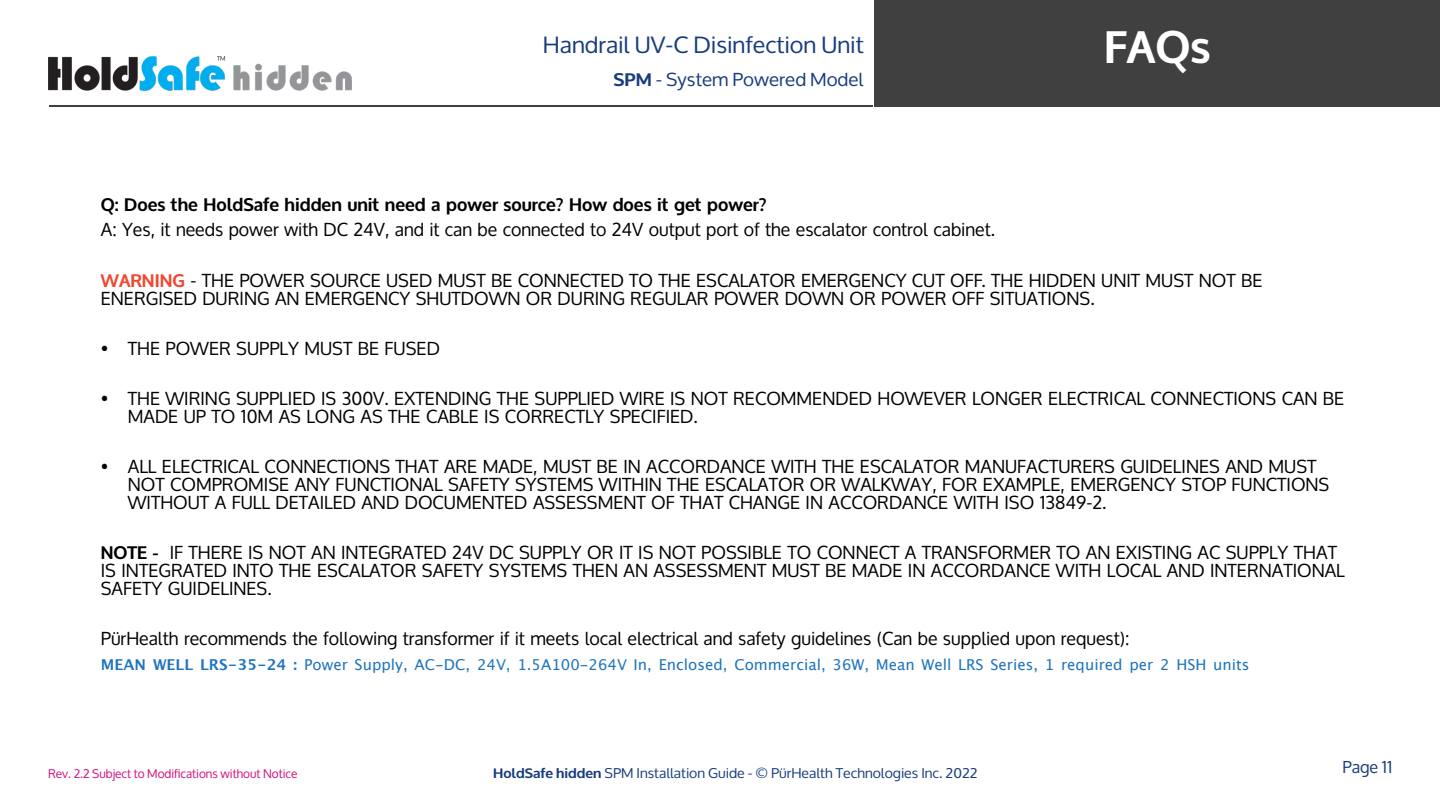
<style>
.page{position:relative;width:1440px;height:810px;background:#fff}
.page>*{position:absolute;margin:0;border:0;box-sizing:border-box;transform-origin:0 0}
.t1{font:700 45px "Oxygen";color:#fff}
.t2{font:22.5px "Oxygen";color:#183c7e;scale:1.05 1}
.t3{font:18px/18px "Oxygen";color:#000}
.t4{font:700 18px "Oxygen";color:#000}
.t5{font:18px "Oxygen";color:#183c7e;scale:1.05 1}
.t6{font:16.5px "Oxygen";color:#183c7e}
.t7{font:15px "Lucida Grande";color:#1f74bd}
.t8{font:13.5px "Oxygen";color:#183c7e;scale:1.05 1}
.t9{font:12px "Oxygen";color:#d40f7d}
.s1{font-weight:700}
.s2{font-weight:700;color:#ed4932}
</style>
<div class="page">
<img style="left:49px;top:56px;width:303px;height:35px">
<div style="left:874px;top:0;width:566px;height:107px;background:#404040"></div>
<hr style="left:50px;top:105px;width:823px;height:2px;background:#404040">
<p class="t2" style="left:543px;top:25px;width:307px">Handrail UV-C Disinfection Unit</p>
<p class="t5" style="left:613px;top:64px;width:240px"><span class="s1">SPM</span> - System Powered Model</p>
<h1 class="t1" style="left:1104px;top:7px;width:108px">FAQs</h1>
<p class="t4" style="left:101px;top:189px;width:667px">Q: Does the HoldSafe hidden unit need a power source? How does it get power?</p>
<p class="t3" style="left:101px;top:219px;width:896px">A: Yes, it needs power with DC 24V, and it can be connected to 24V output port of the escalator control cabinet.</p>
<p class="t3" style="left:101px;top:269px;width:1163px"><span class="s2">WARNING</span> - THE POWER SOURCE USED MUST BE CONNECTED TO THE ESCALATOR EMERGENCY CUT OFF. THE HIDDEN UNIT MUST NOT BE<br>ENERGISED DURING AN EMERGENCY SHUTDOWN OR DURING REGULAR POWER DOWN OR POWER OFF SITUATIONS.</p>
<p class="t3" style="left:101px;top:337px;width:341px">• THE POWER SUPPLY MUST BE FUSED</p>
<p class="t3" style="left:128px;top:388px;width:1218px;text-indent:-27px">• THE WIRING SUPPLIED IS 300V. EXTENDING THE SUPPLIED WIRE IS NOT RECOMMENDED HOWEVER LONGER ELECTRICAL CONNECTIONS CAN BE<br>MADE UP TO 10M AS LONG AS THE CABLE IS CORRECTLY SPECIFIED.</p>
<p class="t3" style="left:128px;top:456px;width:1203px;text-indent:-27px">• ALL ELECTRICAL CONNECTIONS THAT ARE MADE, MUST BE IN ACCORDANCE WITH THE ESCALATOR MANUFACTURERS GUIDELINES AND MUST<br>NOT COMPROMISE ANY FUNCTIONAL SAFETY SYSTEMS WITHIN THE ESCALATOR OR WALKWAY, FOR EXAMPLE, EMERGENCY STOP FUNCTIONS<br>WITHOUT A FULL DETAILED AND DOCUMENTED ASSESSMENT OF THAT CHANGE IN ACCORDANCE WITH ISO 13849-2.</p>
<p class="t3" style="left:101px;top:542px;width:1246px"><span class="s1">NOTE -</span> IF THERE IS NOT AN INTEGRATED 24V DC SUPPLY OR IT IS NOT POSSIBLE TO CONNECT A TRANSFORMER TO AN EXISTING AC SUPPLY THAT<br>IS INTEGRATED INTO THE ESCALATOR SAFETY SYSTEMS THEN AN ASSESSMENT MUST BE MADE IN ACCORDANCE WITH LOCAL AND INTERNATIONAL<br>SAFETY GUIDELINES.</p>
<p class="t3" style="left:101px;top:628px;width:1030px">PürHealth recommends the following transformer if it meets local electrical and safety guidelines (Can be supplied upon request):</p>
<p class="t7" style="left:101px;top:658px;width:1150px"><span class="s1">MEAN WELL LRS-35-24 :</span> Power Supply, AC-DC, 24V, 1.5A100-264V In, Enclosed, Commercial, 36W, Mean Well LRS Series, 1 required per 2 HSH units</p>
<p class="t9" style="left:48px;top:763px;width:251px">Rev. 2.2 Subject to Modifications without Notice</p>
<p class="t8" style="left:493px;top:761px;width:463px"><span class="s1">HoldSafe hidden</span> SPM Installation Guide - © PürHealth Technologies Inc. 2022</p>
<p class="t6" style="left:1342px;top:753px;width:52px">Page 11</p>
</div>
